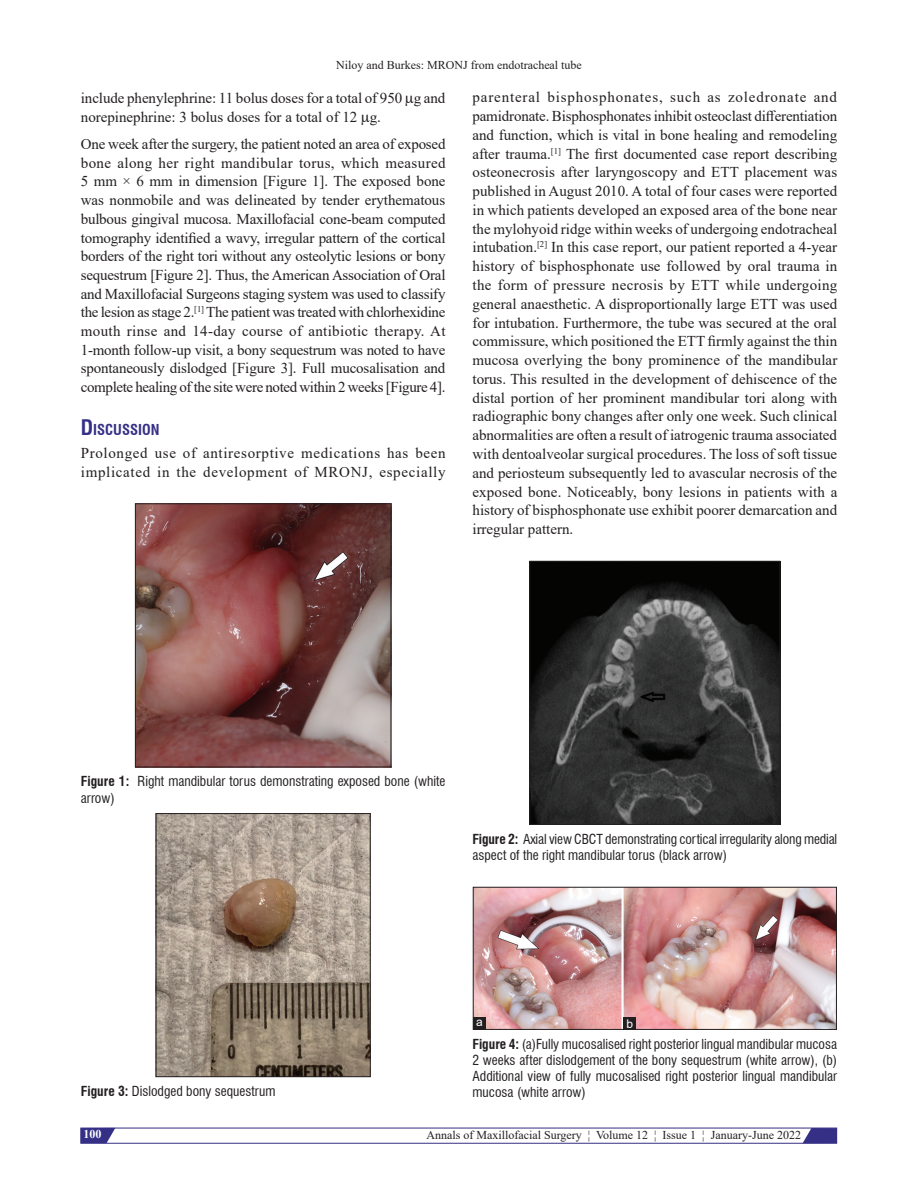
<style>
.page{position:relative;width:918px;height:1188px;background:#fff}
.page>*{position:absolute;margin:0;border:0;box-sizing:border-box;transform-origin:0 0}
.TX{font:15px/18.8px "Times New Roman";color:#231f20;text-align:justify}
.TX-2{font:15px/18.8px "Times New Roman";letter-spacing:.045em;color:#231f20}
.t1{font:700 condensed 14.7px "Swiss 721 BT";color:#353086}
.FGC{font:condensed 13.5px/16.2px "Swiss 721 BT";color:#231f20}
.t2{font:12px "Times New Roman";color:#231f20}
.t3{font:700 12px "Times New Roman";color:#fff}
.LABEL{font:12px "Arial";color:#fff}
.s1{font-size:21px}
.s2{font-weight:700}
</style>
<div class="page">
<svg style="left:80px;top:1128px;width:758px;height:16px"></svg>
<img style="left:137px;top:506px;width:252px;height:259px">
<div style="left:135px;top:504px;width:256px;height:263px;border:1px solid #231f20"></div>
<img style="left:158px;top:815px;width:210px;height:260px">
<div style="left:156px;top:813px;width:214px;height:264px;border:1px solid #231f20"></div>
<img style="left:532px;top:563px;width:246px;height:260px">
<div style="left:530px;top:561px;width:250px;height:264px;border:1px solid #231f20"></div>
<img style="left:475px;top:889px;width:360px;height:139px">
<div style="left:473px;top:887px;width:364px;height:143px;border:1px solid #231f20"></div>
<div style="left:624px;top:1017px;width:12px;height:13px;background:#231f20"></div>
<div style="left:473px;top:1017px;width:13px;height:13px;background:#231f20"></div>
<p class="t2" style="left:336px;top:56px;width:247px">Niloy and Burkes: MRONJ from endotracheal tube</p>
<p class="TX" style="left:81px;top:88px;width:366px">include phenylephrine: 11 bolus doses for a total of 950 g and norepinephrine: 3 bolus doses for a total of 12 g.</p>
<p class="TX" style="left:81px;top:134px;width:366px">One week after the surgery, the patient noted an area of exposed bone along her right mandibular torus, which measured 5 mm × 6 mm in dimension [Figure 1]. The exposed bone was nonmobile and was delineated by tender erythematous bulbous gingival mucosa. Maxillofacial cone‑beam computed tomography identified a wavy, irregular pattern of the cortical borders of the right tori without any osteolytic lesions or bony sequestrum [Figure 2]. Thus, the American Association of Oral and Maxillofacial Surgeons staging system was used to classify the lesion as stage 2.<sup>[1]</sup> The patient was treated with chlorhexidine mouth rinse and 14‑day course of antibiotic therapy. At 1‑month follow‑up visit, a bony sequestrum was noted to have spontaneously dislodged [Figure 3]. Full mucosalisation and complete healing of the site were noted within 2 weeks [Figure 4].</p>
<h1 class="t1" style="left:81px;top:421px;width:80px"><span class="s1">D</span>ISCUSSION</h1>
<p class="TX-2" style="left:81px;top:443px;width:366px">Prolonged use of antiresorptive medications has been implicated in the development of MRONJ, especially</p>
<p class="TX" style="left:472px;top:87px;width:366px">parenteral bisphosphonates, such as zoledronate and pamidronate. Bisphosphonates inhibit osteoclast differentiation and function, which is vital in bone healing and remodeling after trauma.<sup>[1]</sup> The first documented case report describing osteonecrosis after laryngoscopy and ETT placement was published in August 2010. A total of four cases were reported in which patients developed an exposed area of the bone near the mylohyoid ridge within weeks of undergoing endotracheal intubation.<sup>[2]</sup> In this case report, our patient reported a 4‑year history of bisphosphonate use followed by oral trauma in the form of pressure necrosis by ETT while undergoing general anaesthetic. A disproportionally large ETT was used for intubation. Furthermore, the tube was secured at the oral commissure, which positioned the ETT firmly against the thin mucosa overlying the bony prominence of the mandibular torus. This resulted in the development of dehiscence of the distal portion of her prominent mandibular tori along with radiographic bony changes after only one week. Such clinical abnormalities are often a result of iatrogenic trauma associated with dentoalveolar surgical procedures. The loss of soft tissue and periosteum subsequently led to avascular necrosis of the exposed bone. Noticeably, bony lesions in patients with a history of bisphosphonate use exhibit poorer demarcation and irregular pattern.</p>
<p class="FGC" style="left:81px;top:773px;width:366px"><span class="s2">Figure 1:</span> Right mandibular torus demonstrating exposed bone (white arrow)</p>
<p class="FGC" style="left:472px;top:831px;width:366px"><span class="s2">Figure 2:</span> Axial view CBCT demonstrating cortical irregularity along medial aspect of the right mandibular torus (black arrow)</p>
<p class="FGC" style="left:81px;top:1083px;width:196px"><span class="s2">Figure 3:</span> Dislodged bony sequestrum</p>
<p class="LABEL" style="left:476px;top:1014px;width:8px">a</p>
<p class="LABEL" style="left:627px;top:1015px;width:8px">b</p>
<p class="FGC" style="left:472px;top:1036px;width:366px;text-align:justify"><span class="s2">Figure 4:</span> (a)Fully mucosalised right posterior lingual mandibular mucosa 2 weeks after dislodgement of the bony sequestrum (white arrow), (b)<br>Additional view of fully mucosalised right posterior lingual mandibular mucosa (white arrow)</p>
<p class="t3" style="left:84px;top:1125px;width:19px">100</p>
<p class="t2" style="left:427px;top:1127px;width:376px">Annals of Maxillofacial Surgery ¦ Volume 12 ¦ Issue 1 ¦ January-June 2022</p>
</div>
